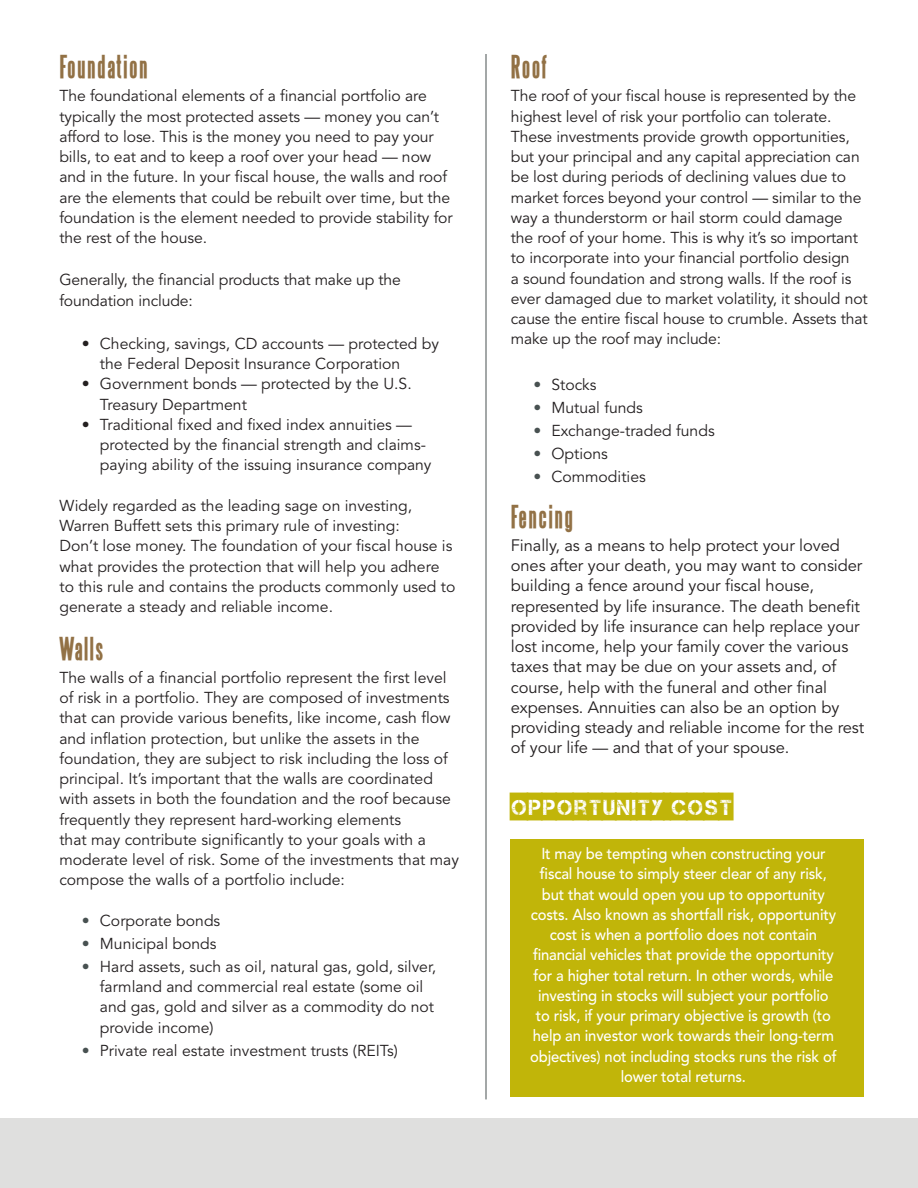
<style>
.page{position:relative;width:918px;height:1188px;background:#fff}
.page>*{position:absolute;margin:0;border:0;box-sizing:border-box;transform-origin:0 0}
.t1{font:700 27px "Steelfish";letter-spacing:.05em;color:#927145}
.t2{font:27px "Take Cover";letter-spacing:-.05em;color:#c1b509}
.t3{font:16.5px/20.2px "Avenir LT Std";letter-spacing:-.005em;color:#231f20}
.t4{font:15.75px/20.2px "Avenir LT Std";color:#231f20}
.t5{font:500 15.75px/20.2px "Avenir LT Std";letter-spacing:-.01em;color:#fff;text-align:center;scale:.94 1}
.s1{color:#485151}
.s2{font-size:15.75px}
</style>
<div class="page">
<svg style="left:863px;top:903px;width:1px;height:194px"></svg>
<div style="left:0;top:1118px;width:918px;height:70px;background:#dfdfde"></div>
<div style="left:510px;top:839px;width:353px;height:258px;background:#c1b509"></div>
<hr style="left:486px;top:54px;width:1px;height:1045px;background:#485151">
<h1 class="t1" style="left:59px;top:51px;width:90px">Foundation</h1>
<p class="t4" style="left:59px;top:86px;width:395px">The foundational elements of a financial portfolio are typically the most protected assets — money you can’t afford to lose. This is the money you need to pay your bills, to eat and to keep a roof over your head — now and in the future. In your fiscal house, the walls and roof are the elements that could be rebuilt over time, but the foundation is the element needed to provide stability for the rest of the house.</p>
<p class="t4" style="left:59px;top:270px;width:343px">Generally, the financial products that make up the foundation include:</p>
<p class="t4" style="left:100px;top:334px;width:341px;text-indent:-18px">• Checking, savings, CD accounts — protected by the Federal Deposit Insurance Corporation</p>
<p class="t4" style="left:100px;top:374px;width:313px;text-indent:-18px">• Government bonds — protected by the U.S.<br>Treasury Department</p>
<p class="t4" style="left:100px;top:415px;width:333px;text-indent:-18px">• Traditional fixed and fixed index annuities — protected by the financial strength and claims&shy;paying ability of the issuing insurance company</p>
<p class="t4" style="left:59px;top:496px;width:398px">Widely regarded as the leading sage on investing, Warren Buffett sets this primary rule of investing:<br>Don’t lose money. The foundation of your fiscal house is what provides the protection that will help you adhere to this rule and contains the products commonly used to generate a steady and reliable income.</p>
<h1 class="t1" style="left:59px;top:632px;width:45px">Walls</h1>
<p class="t4" style="left:59px;top:668px;width:401px">The walls of a financial portfolio represent the first level of risk in a portfolio. They are composed of investments that can provide various benefits, like income, cash flow and inflation protection, but unlike the assets in the foundation, they are subject to risk including the loss of principal. It’s important that the walls are coordinated with assets in both the foundation and the roof because frequently they represent hard-working elements<br>that may contribute significantly to your goals with a moderate level of risk. Some of the investments that may compose the walls of a portfolio include:</p>
<p class="t4" style="left:82px;top:911px;width:140px"><span class="s1">•</span> Corporate bonds</p>
<p class="t4" style="left:82px;top:934px;width:136px"><span class="s1">•</span> Municipal bonds</p>
<p class="t4" style="left:100px;top:957px;width:338px;text-indent:-18px"><span class="s1">•</span> Hard assets, such as oil, natural gas, gold, silver, farmland and commercial real estate (some oil and gas, gold and silver as a commodity do not provide income)</p>
<p class="t4" style="left:82px;top:1041px;width:318px"><span class="s1">•</span> Private real estate investment trusts (REITs)</p>
<h1 class="t1" style="left:511px;top:51px;width:37px">Roof</h1>
<p class="t4" style="left:511px;top:86px;width:359px">The roof of your fiscal house is represented by the highest level of risk your portfolio can tolerate.<br>These investments provide growth opportunities, but your principal and any capital appreciation can be lost during periods of declining values due to market forces beyond your control — similar to the way a thunderstorm or hail storm could damage the roof of your home. This is why it’s so important to incorporate into your financial portfolio design<br>a sound foundation and strong walls. If the roof is ever damaged due to market volatility, it should not cause the entire fiscal house to crumble. Assets that make up the roof may include:</p>
<p class="t4" style="left:533px;top:375px;width:65px"><span class="s1">•</span> Stocks</p>
<p class="t4" style="left:533px;top:398px;width:111px"><span class="s1">•</span> Mutual funds</p>
<p class="t4" style="left:533px;top:421px;width:183px"><span class="s1">•</span> Exchange-traded funds</p>
<p class="t4" style="left:533px;top:444px;width:76px"><span class="s1">•</span> Options</p>
<p class="t4" style="left:533px;top:467px;width:114px"><span class="s1">•</span> Commodities</p>
<h1 class="t1" style="left:511px;top:501px;width:64px">Fencing</h1>
<p class="t3" style="left:511px;top:536px;width:355px">Finally, as a means to help protect your loved ones after your death, you may want to consider building a fence around your fiscal house, represented by life insurance. The death benefit provided by life insurance can help replace your lost income, help your family cover the various taxes that may be due on your assets and, of course, help with the funeral and other final expenses. Annuities can also be an option by providing steady and reliable income for the rest of your life <span class="s2">—</span> and that of your spouse.</p>
<h1 class="t2" style="left:510px;top:792px;width:225px">OPPORTUNITY COST</h1>
<p class="t5" style="left:530px;top:844px;width:328px">It may be tempting when constructing your fiscal house to simply steer clear of any risk, but that would open you up to opportunity costs. Also known as shortfall risk, opportunity cost is when a portfolio does not contain financial vehicles that provide the opportunity for a higher total return. In other words, while investing in stocks will subject your portfolio to risk, if your primary objective is growth (to help an investor work towards their long-term objectives) not including stocks runs the risk of lower total returns.</p>
</div>
